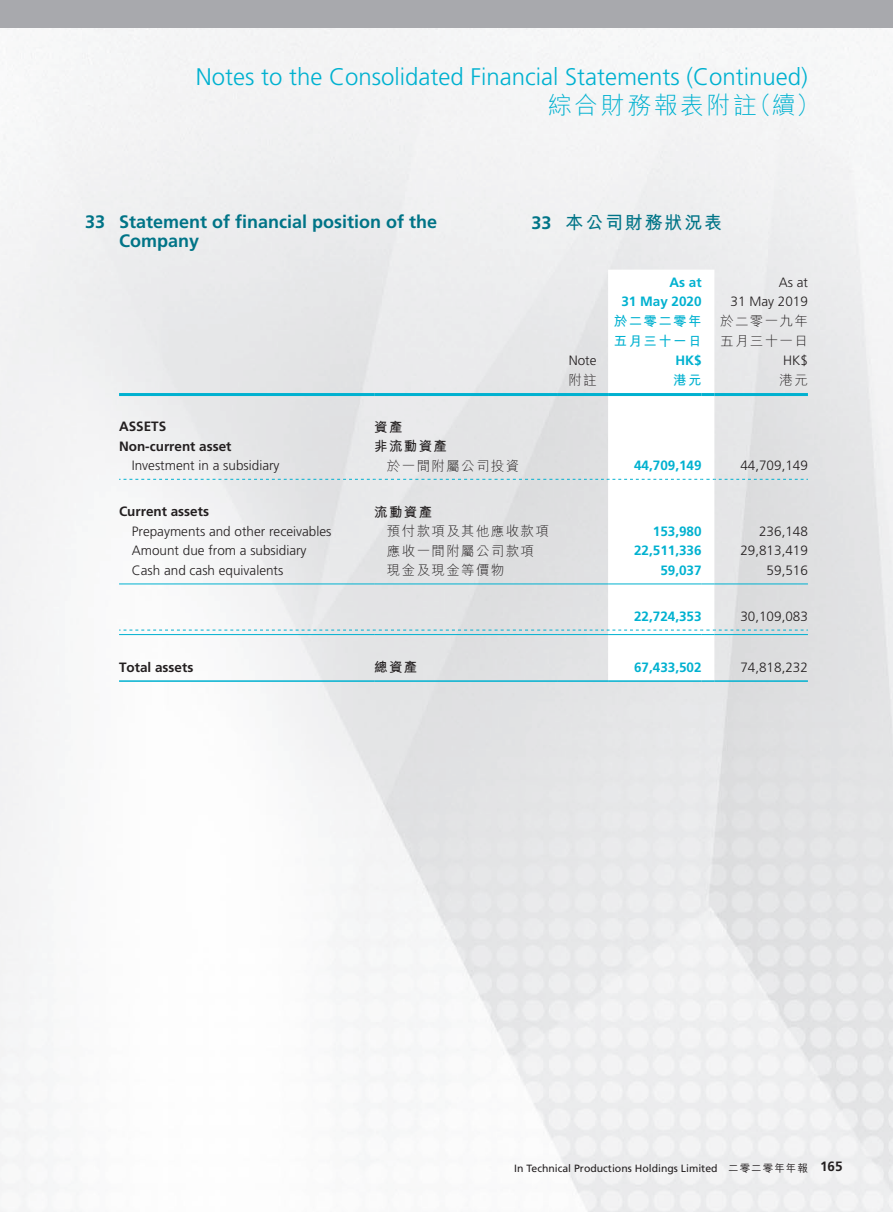
<style>
.page{position:relative;width:893px;height:1212px;background:#fff}
.page>*{position:absolute;margin:0;border:0;box-sizing:border-box;transform-origin:0 0}
.t1{font:300 24px "Frutiger LT Std";color:#00b1d0}
.t2{font:300 24px "M Hei HK";letter-spacing:.1em;color:#00b1d0}
.t3{font:700 18px/19.5px "Frutiger LT Std";color:#007487}
.t4{font:700 18px "M Hei HK";letter-spacing:.1em;color:#007487}
.t5{font:300 13.5px/19.5px "Frutiger LT Std";color:#231f20;text-align:right}
.t6{font:700 13.5px/19.5px "Frutiger LT Std";color:#00b1d0;text-align:right}
.t7{font:300 13.5px/19.5px "M Hei HK";letter-spacing:.1em;color:#231f20}
.t8{font:700 13.5px "Frutiger LT Std";color:#231f20}
.t9{font:700 13.5px/19.5px "M Hei HK";letter-spacing:.1em;color:#00b1d0}
.t10{font:700 13.5px "M Hei HK";letter-spacing:.1em;color:#231f20}
.t11{font:10.5px "Frutiger LT Std";color:#231f20}
.s1{font-family:"Frutiger LT Std"}
.s2{font-family:"M Hei HK";font-weight:500}
.s3{font-weight:700;font-size:13.5px}
</style>
<div class="page">
<div style="left:0;top:0;width:893px;height:28px;background:#a8a9ad"></div>
<svg style="left:608px;top:396px;width:106px;height:240px"></svg>
<hr style="left:119px;top:583px;width:255px;height:1px;background:#00b1d0">
<hr style="left:374px;top:583px;width:183px;height:1px;background:#00b1d0">
<hr style="left:557px;top:583px;width:51px;height:1px;background:#00b1d0">
<hr style="left:608px;top:583px;width:94px;height:1px;background:#00b1d0">
<svg style="left:702px;top:583px;width:12px;height:1px"></svg>
<hr style="left:714px;top:583px;width:94px;height:1px;background:#00b1d0">
<hr style="left:119px;top:680px;width:255px;height:2px;background:#00b1d0">
<hr style="left:374px;top:680px;width:183px;height:2px;background:#00b1d0">
<hr style="left:557px;top:680px;width:51px;height:2px;background:#00b1d0">
<hr style="left:608px;top:680px;width:94px;height:2px;background:#00b1d0">
<svg style="left:702px;top:680px;width:12px;height:2px"></svg>
<hr style="left:714px;top:680px;width:94px;height:2px;background:#00b1d0">
<hr style="left:119px;top:393px;width:255px;height:3px;background:#00b1d0">
<hr style="left:374px;top:393px;width:183px;height:3px;background:#00b1d0">
<hr style="left:557px;top:393px;width:51px;height:3px;background:#00b1d0">
<hr style="left:608px;top:393px;width:94px;height:3px;background:#00b1d0">
<svg style="left:702px;top:393px;width:12px;height:3px"></svg>
<hr style="left:714px;top:393px;width:94px;height:3px;background:#00b1d0">
<svg style="left:119px;top:479px;width:689px;height:1px"></svg>
<svg style="left:119px;top:630px;width:689px;height:5px"></svg>
<h1 class="t1" style="left:196px;top:63px;width:614px">Notes to the Consolidated Financial Statements (Continued)</h1>
<h1 class="t2" style="left:548px;top:92px;width:273px">綜合財務報表附註（續）</h1>
<h2 class="t3" style="left:119px;top:212px;width:320px;text-indent:-34px">33 Statement of financial position of the<br>Company</h2>
<h2 class="t4" style="left:531px;top:209px;width:192px"><span class="s1">33</span> 本公司財務狀況表</h2>
<p class="t6" style="left:621px;top:272px;width:82px">As at<br>31 May 2020</p>
<p class="t5" style="left:731px;top:273px;width:79px">As at<br>31 May 2019</p>
<p class="t9" style="left:614px;top:310px;width:89px">於二零二零年五月三十一日</p>
<p class="t7" style="left:720px;top:311px;width:89px">於二零一九年五月三十一日</p>
<p class="t5" style="left:569px;top:351px;width:29px">Note</p>
<p class="t6" style="left:675px;top:350px;width:28px">HK$</p>
<p class="t5" style="left:783px;top:351px;width:26px">HK$</p>
<p class="t7" style="left:568px;top:370px;width:30px">附註</p>
<p class="t9" style="left:673px;top:369px;width:30px">港元</p>
<p class="t7" style="left:780px;top:370px;width:30px">港元</p>
<p class="t8" style="left:119px;top:419px;width:49px">ASSETS</p>
<p class="t10" style="left:374px;top:417px;width:30px">資產</p>
<p class="t8" style="left:119px;top:438px;width:114px">Non-current asset</p>
<p class="t10" style="left:374px;top:436px;width:74px">非流動資產</p>
<p class="t5" style="left:132px;top:456px;width:149px">Investment in a subsidiary</p>
<p class="t7" style="left:387px;top:456px;width:134px">於一間附屬公司投資</p>
<p class="t6" style="left:634px;top:456px;width:69px">44,709,149</p>
<p class="t5" style="left:740px;top:456px;width:69px">44,709,149</p>
<p class="t8" style="left:119px;top:504px;width:92px">Current assets</p>
<p class="t10" style="left:374px;top:502px;width:60px">流動資產</p>
<p class="t5" style="left:132px;top:522px;width:201px">Prepayments and other receivables</p>
<p class="t7" style="left:387px;top:521px;width:163px">預付款項及其他應收款項</p>
<p class="t6" style="left:653px;top:521px;width:50px">153,980</p>
<p class="t5" style="left:759px;top:522px;width:50px">236,148</p>
<p class="t5" style="left:132px;top:541px;width:176px">Amount due from a subsidiary</p>
<p class="t7" style="left:387px;top:541px;width:149px">應收一間附屬公司款項</p>
<p class="t6" style="left:634px;top:541px;width:69px">22,511,336</p>
<p class="t5" style="left:740px;top:541px;width:69px">29,813,419</p>
<p class="t5" style="left:132px;top:561px;width:153px">Cash and cash equivalents</p>
<p class="t7" style="left:387px;top:560px;width:119px">現金及現金等價物</p>
<p class="t6" style="left:660px;top:560px;width:43px">59,037</p>
<p class="t5" style="left:767px;top:561px;width:43px">59,516</p>
<p class="t6" style="left:634px;top:607px;width:69px">22,724,353</p>
<p class="t5" style="left:740px;top:607px;width:69px">30,109,083</p>
<p class="t8" style="left:119px;top:659px;width:76px">Total assets</p>
<p class="t10" style="left:374px;top:657px;width:45px">總資產</p>
<p class="t6" style="left:634px;top:657px;width:69px">67,433,502</p>
<p class="t5" style="left:740px;top:657px;width:69px">74,818,232</p>
<p class="t11" style="left:514px;top:1162px;width:330px">In Technical Productions Holdings Limited <span class="s2">二零二零年年報</span> <span class="s3">165</span></p>
</div>
